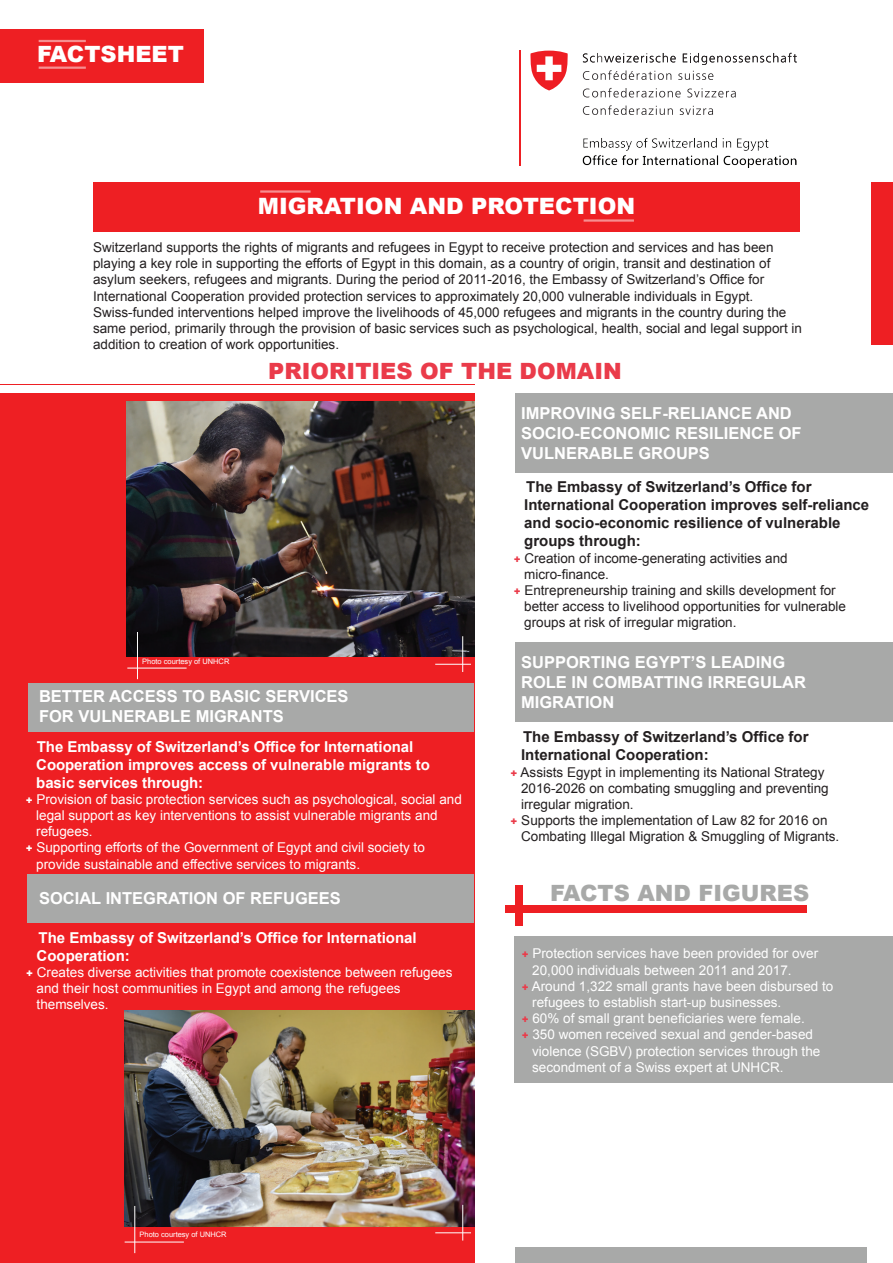
<style>
.page{position:relative;width:893px;height:1263px;background:#fff}
.page>*{position:absolute;margin:0;border:0;box-sizing:border-box;transform-origin:0 0}
.t1{font:900 22.5px "Arial";color:#fff}
.t2{font:900 22.35px "Arial";color:#ea3b4a}
.t3{font:900 22.35px "Arial";color:#a8a9a8}
.t4{font:900 22.35px "Arial";color:#fff}
.t5{font:700 16.5px/19.8px "Arial";color:#fff}
.t6{font:700 15px/18px "Arial";color:#231f20}
.t7{font:700 15px/18px "Arial";letter-spacing:-.005em;color:#fff}
.t8{font:13.5px/16.2px "Arial";color:#231f20}
.t9{font:13.5px/16.2px "Arial";color:#fff}
.t10{font:7.5px "Arial";color:#fff}
.s1{font-weight:900;font-size:10.5px}
.s2{font-weight:900;font-size:10.5px;color:#ea3b4a}
</style>
<div class="page">
<div style="left:515px;top:643px;width:378px;height:79px;background:#a8a9a8"></div>
<div style="left:515px;top:936px;width:378px;height:147px;background:#a8a9a8"></div>
<div style="left:0;top:393px;width:474px;height:870px;background:#ee1f23"></div>
<hr style="left:0;top:384px;width:474px;height:1px;background:#ee1f23">
<div style="left:515px;top:393px;width:378px;height:79px;background:#a8a9a8"></div>
<div style="left:29px;top:684px;width:445px;height:48px;background:#a8a9a8"></div>
<img style="left:126px;top:401px;width:348px;height:255px">
<div style="left:871px;top:182px;width:22px;height:163px;background:#ee1f23"></div>
<div style="left:28px;top:875px;width:446px;height:48px;background:#a8a9a8"></div>
<div style="left:0;top:29px;width:204px;height:54px;background:#ee1f23"></div>
<hr style="left:39px;top:67px;width:47px;height:2px;background:#fff">
<hr style="left:39px;top:40px;width:47px;height:2px;background:#fff">
<div style="left:93px;top:182px;width:707px;height:49px;background:#ee1f23"></div>
<hr style="left:584px;top:219px;width:50px;height:3px;background:#fff">
<hr style="left:260px;top:190px;width:51px;height:3px;background:#fff">
<hr style="left:127px;top:668px;width:60px;height:1px;background:#fff">
<hr style="left:137px;top:632px;width:1px;height:47px;background:#fff">
<div style="left:515px;top:1247px;width:352px;height:16px;background:#a8a9a8"></div>
<div style="left:506px;top:905px;width:301px;height:8px;background:#ee1f23"></div>
<div style="left:515px;top:885px;width:7px;height:40px;background:#ee1f23"></div>
<hr style="left:462px;top:636px;width:1px;height:36px;background:#fff">
<hr style="left:435px;top:664px;width:36px;height:1px;background:#fff">
<img style="left:125px;top:1010px;width:349px;height:217px">
<hr style="left:125px;top:1242px;width:59px;height:1px;background:#fff">
<hr style="left:134px;top:1206px;width:1px;height:47px;background:#fff">
<hr style="left:462px;top:1205px;width:1px;height:35px;background:#fff">
<hr style="left:435px;top:1232px;width:36px;height:1px;background:#fff">
<svg style="left:583px;top:53px;width:93px;height:9px"></svg>
<svg style="left:683px;top:53px;width:114px;height:12px"></svg>
<svg style="left:583px;top:70px;width:88px;height:10px"></svg>
<svg style="left:678px;top:71px;width:35px;height:9px"></svg>
<svg style="left:583px;top:88px;width:98px;height:9px"></svg>
<svg style="left:687px;top:88px;width:49px;height:9px"></svg>
<svg style="left:583px;top:105px;width:90px;height:10px"></svg>
<svg style="left:680px;top:106px;width:33px;height:9px"></svg>
<svg style="left:530px;top:51px;width:38px;height:39px"></svg>
<hr style="left:519px;top:51px;width:1px;height:115px;background:#ee1f23">
<img style="left:582px;top:137px;width:215px;height:31px">
<h2 class="t4" style="left:37px;top:37px;width:148px">FACTSHEET</h2>
<h1 class="t1" style="left:258px;top:189px;width:379px">MIGRATION AND PROTECTION</h1>
<p class="t8" style="left:93px;top:239px;width:711px">Switzerland supports the rights of migrants and refugees in Egypt to receive protection and services and has been playing a key role in supporting the efforts of Egypt in this domain, as a country of origin, transit and destination of asylum seekers, refugees and migrants. During the period of 2011-2016, the Embassy of Switzerland’s Office for International Cooperation provided protection services to approximately 20,000 vulnerable individuals in Egypt.<br>Swiss-funded interventions helped improve the livelihoods of 45,000 refugees and migrants in the country during the same period, primarily through the provision of basic services such as psychological, health, social and legal support in addition to creation of work opportunities.</p>
<h2 class="t2" style="left:268px;top:355px;width:355px">PRIORITIES OF THE DOMAIN</h2>
<p class="t5" style="left:521px;top:403px;width:282px">IMPROVING SELF-RELIANCE AND<br>SOCIO-ECONOMIC RESILIENCE OF<br>VULNERABLE GROUPS</p>
<p class="t10" style="left:142px;top:657px;width:89px">Photo courtesy of UNHCR</p>
<p class="t5" style="left:39px;top:687px;width:311px">BETTER ACCESS TO BASIC SERVICES<br>FOR VULNERABLE MIGRANTS</p>
<p class="t7" style="left:36px;top:737px;width:395px">The Embassy of Switzerland’s Office for International<br>Cooperation improves access of vulnerable migrants to basic services through:</p>
<p class="t9" style="left:26px;top:791px;width:438px"><span class="s1">+</span> Provision of basic protection services such as psychological, social and</p>
<p class="t9" style="left:36px;top:807px;width:403px">legal support as key interventions to assist vulnerable migrants and</p>
<p class="t9" style="left:36px;top:823px;width:58px">refugees.</p>
<p class="t9" style="left:26px;top:839px;width:401px"><span class="s1">+</span> Supporting efforts of the Government of Egypt and civil society to</p>
<p class="t9" style="left:36px;top:856px;width:325px">provide sustainable and effective services to migrants.</p>
<p class="t5" style="left:39px;top:888px;width:303px">SOCIAL INTEGRATION OF REFUGEES</p>
<p class="t7" style="left:37px;top:928px;width:382px">The Embassy of Switzerland’s Office for International<br>Cooperation:</p>
<p class="t9" style="left:37px;top:964px;width:417px;text-indent:-10px"><span class="s1">+</span> Creates diverse activities that promote coexistence between refugees and their host communities in Egypt and among the refugees themselves.</p>
<p class="t6" style="left:524px;top:478px;width:347px">The Embassy of Switzerland’s Office for International Cooperation improves self-reliance and socio-economic resilience of vulnerable groups through:</p>
<p class="t8" style="left:514px;top:550px;width:276px"><span class="s2">+</span> Creation of income-generating activities and</p>
<p class="t8" style="left:524px;top:566px;width:86px">micro-finance.</p>
<p class="t8" style="left:514px;top:582px;width:324px"><span class="s2">+</span> Entrepreneurship training and skills development for</p>
<p class="t8" style="left:524px;top:598px;width:323px">better access to livelihood opportunities for vulnerable</p>
<p class="t8" style="left:524px;top:614px;width:214px">groups at risk of irregular migration.</p>
<p class="t5" style="left:521px;top:652px;width:286px">SUPPORTING EGYPT’S LEADING<br>ROLE IN COMBATTING IRREGULAR<br>MIGRATION</p>
<p class="t6" style="left:521px;top:728px;width:289px">The Embassy of Switzerland’s Office for<br>International Cooperation:</p>
<p class="t8" style="left:511px;top:764px;width:315px"><span class="s2">+</span> Assists Egypt in implementing its National Strategy</p>
<p class="t8" style="left:521px;top:780px;width:309px">2016-2026 on combating smuggling and preventing</p>
<p class="t8" style="left:521px;top:796px;width:114px">irregular migration.</p>
<p class="t8" style="left:511px;top:812px;width:318px"><span class="s2">+</span> Supports the implementation of Law 82 for 2016 on</p>
<p class="t8" style="left:521px;top:829px;width:320px">Combating Illegal Migration &amp; Smuggling of Migrants.</p>
<h2 class="t3" style="left:550px;top:876px;width:260px">FACTS AND FIGURES</h2>
<p class="t9" style="left:522px;top:945px;width:298px"><span class="s2">+</span> Protection services have been provided for over</p>
<p class="t9" style="left:532px;top:962px;width:261px">20,000 individuals between 2011 and 2017.</p>
<p class="t9" style="left:522px;top:978px;width:313px"><span class="s2">+</span> Around 1,322 small grants have been disbursed to</p>
<p class="t9" style="left:532px;top:994px;width:251px">refugees to establish start-up businesses.</p>
<p class="t9" style="left:522px;top:1010px;width:285px"><span class="s2">+</span> 60% of small grant beneficiaries were female.</p>
<p class="t9" style="left:522px;top:1026px;width:293px"><span class="s2">+</span> 350 women received sexual and gender-based</p>
<p class="t9" style="left:532px;top:1043px;width:290px">violence (SGBV) protection services through the</p>
<p class="t9" style="left:532px;top:1059px;width:253px">secondment of a Swiss expert at UNHCR.</p>
<p class="t10" style="left:140px;top:1230px;width:89px">Photo courtesy of UNHCR</p>
</div>
